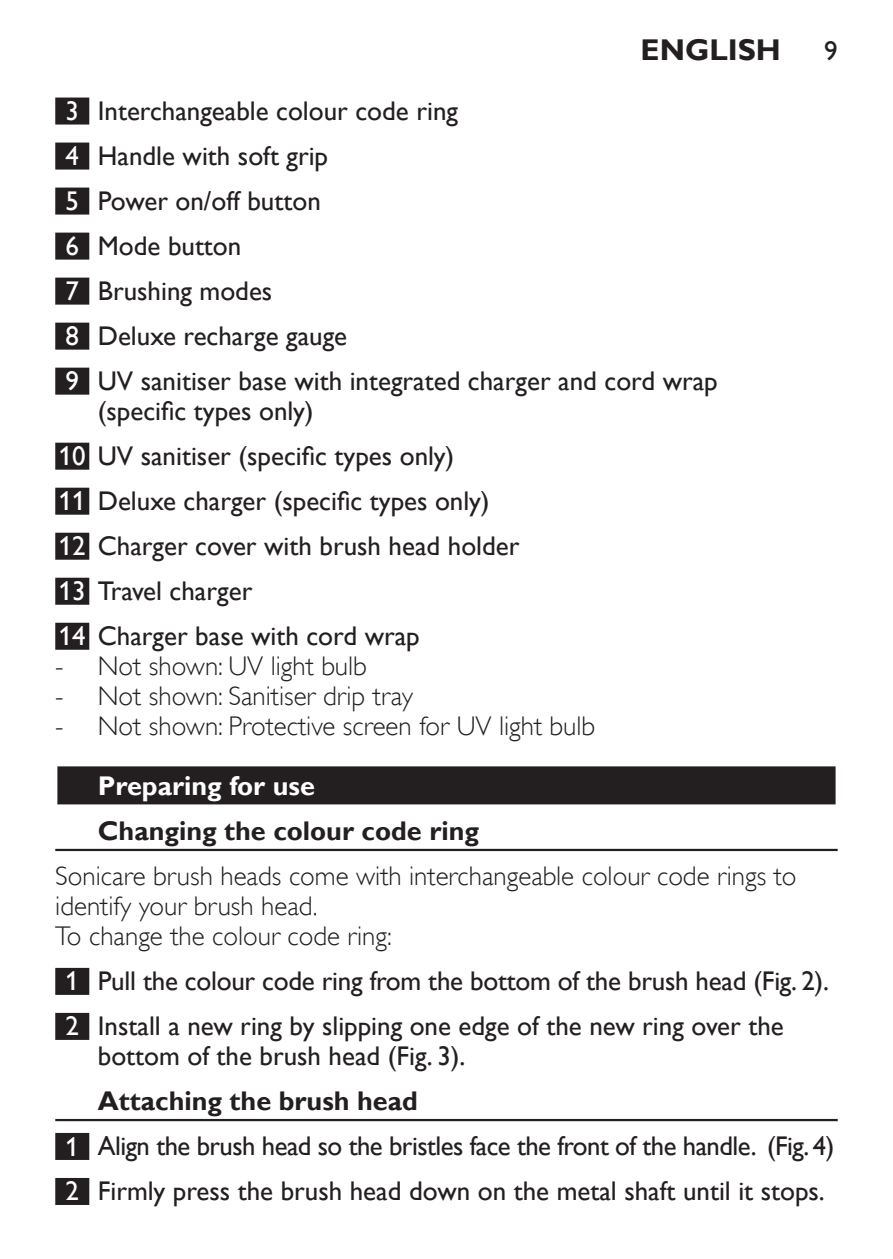
<style>
.page{position:relative;width:893px;height:1259px;background:#fff}
.page>*{position:absolute;margin:0;border:0;box-sizing:border-box;transform-origin:0 0}
.t1{font:700 30px "Gill Sans Alt One WGL";color:#231f20}
.t2{font:27px/45px "Gill Sans Alt One WGL";color:#231f20}
.t3{font:27px/30px "Gill Sans Alt One WGL Light";color:#231f20}
.t4{font:27px/45px "Gill Sans Alt One WGL";letter-spacing:-.02em;color:#231f20}
.t5{font:700 27px "Gill Sans Alt One WGL";color:#231f20}
.t6{font:700 27px "Gill Sans Alt One WGL";color:#fff}
.s1{color:#fff}
.s2{font-weight:700}
</style>
<div class="page">
<div style="left:55px;top:98px;width:34px;height:27px;background:#231f20"></div>
<div style="left:55px;top:143px;width:34px;height:27px;background:#231f20"></div>
<div style="left:55px;top:188px;width:34px;height:27px;background:#231f20"></div>
<div style="left:55px;top:233px;width:34px;height:27px;background:#231f20"></div>
<div style="left:55px;top:278px;width:34px;height:27px;background:#231f20"></div>
<div style="left:55px;top:323px;width:34px;height:27px;background:#231f20"></div>
<div style="left:55px;top:368px;width:34px;height:27px;background:#231f20"></div>
<div style="left:55px;top:443px;width:34px;height:27px;background:#231f20"></div>
<div style="left:55px;top:488px;width:34px;height:27px;background:#231f20"></div>
<div style="left:55px;top:533px;width:34px;height:27px;background:#231f20"></div>
<div style="left:55px;top:578px;width:34px;height:27px;background:#231f20"></div>
<div style="left:55px;top:623px;width:34px;height:27px;background:#231f20"></div>
<div style="left:55px;top:764px;width:783px;height:43px;background:linear-gradient(to right,#a1a0a0,#a1a0a0)"></div>
<div style="left:57px;top:766px;width:779px;height:38px;background:#231f20"></div>
<hr style="left:55px;top:849px;width:783px;height:2px;background:#231f20">
<div style="left:55px;top:968px;width:34px;height:27px;background:#231f20"></div>
<div style="left:55px;top:1013px;width:34px;height:27px;background:#231f20"></div>
<hr style="left:55px;top:1119px;width:783px;height:2px;background:#231f20">
<div style="left:55px;top:1133px;width:34px;height:27px;background:#231f20"></div>
<div style="left:55px;top:1178px;width:34px;height:27px;background:#231f20"></div>
<p class="t1" style="left:641px;top:29px;width:142px">ENGLISH</p>
<p class="t2" style="left:824px;top:28px;width:15px">9</p>
<p class="t2" style="left:66px;top:88px;width:654px"><span class="s1">3</span> Interchangeable colour code ring<br><span class="s1">4</span> Handle with soft grip<br><span class="s1">5</span> Power on/off button<br><span class="s1">6</span> Mode button<br><span class="s1">7</span> Brushing modes<br><span class="s1">8</span> Deluxe recharge gauge<br><span class="s1">9</span> UV sanitiser base with integrated charger and cord wrap</p>
<p class="t2" style="left:59px;top:388px;width:462px;text-indent:39px">(specific types only)<br><span class="s1">10</span> UV sanitiser (specific types only)<br><span class="s1">11</span> Deluxe charger (specific types only)<br><span class="s1">12</span> Charger cover with brush head holder<br><span class="s1">13</span> Travel charger<br><span class="s1">14</span> Charger base with cord wrap</p>
<p class="t3" style="left:55px;top:651px;width:313px">- Not shown: UV light bulb</p>
<p class="t3" style="left:55px;top:681px;width:359px">- Not shown: Sanitiser drip tray</p>
<p class="t3" style="left:55px;top:711px;width:541px">- Not shown: Protective screen for UV light bulb</p>
<p class="t6" style="left:98px;top:768px;width:219px">Preparing for use</p>
<p class="t5" style="left:98px;top:813px;width:383px">Changing the colour code ring</p>
<p class="t3" style="left:55px;top:861px;width:743px">Sonicare brush heads come with interchangeable colour code rings to identify your brush head.<br>To change the colour code ring:</p>
<p class="t2" style="left:66px;top:958px;width:765px"><span class="s1">1</span> Pull the colour code ring from the bottom of the brush head (Fig. 2).<br><span class="s1">2</span> Install a new ring by slipping one edge of the new ring over the</p>
<p class="t2" style="left:98px;top:1033px;width:369px">bottom of the brush head (Fig. 3).</p>
<p class="t4" style="left:66px;top:1078px;width:770px;text-indent:32px"><span class="s2">Attaching the brush head<br></span><span class="s1">1</span> Align the brush head so the bristles face the front of the handle. (Fig. 4)<br><span class="s1">2</span> Firmly press the brush head down on the metal shaft until it stops.</p>
</div>
